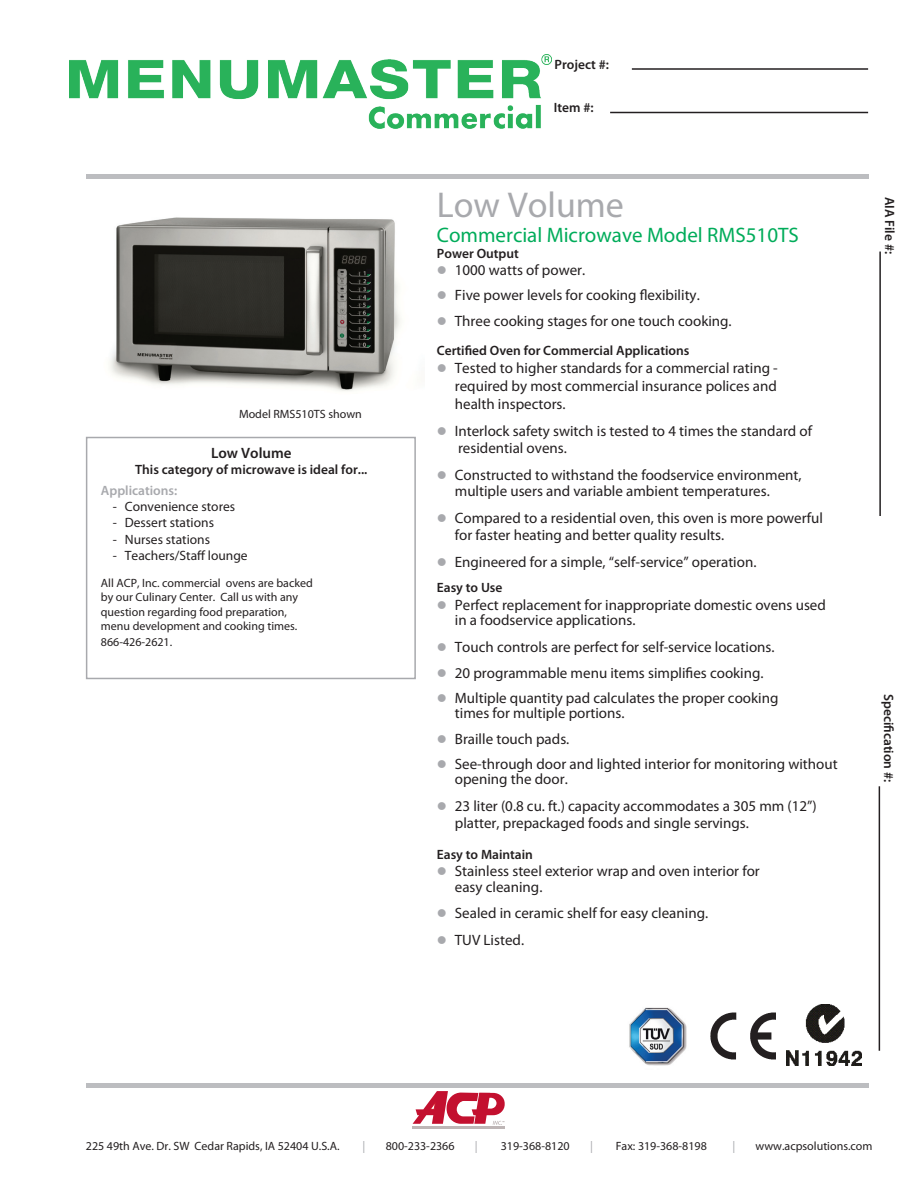
<style>
.page{position:relative;width:918px;height:1188px;background:#fff}
.page>*{position:absolute;margin:0;border:0;box-sizing:border-box;transform-origin:0 0}
.t1{font:36px "Myriad Pro";color:#a8a9ad}
.t2{font:21px "Myriad Pro";color:#00ac5a}
.t3{font:15px/16.5px "Myriad Pro";color:#231f20}
.t4{font:600 15px "Myriad Pro";color:#231f20}
.t5{font:600 13.5px "Myriad Pro";color:#231f20}
.t6{font:13.5px "Myriad Pro";color:#231f20}
.t7{font:600 13.5px "Myriad Pro";color:#a8a9ad}
.t8{font:12px/14.4px "Myriad Pro";color:#231f20}
.t9{font:12px "Myriad Pro";color:#a8a9ad}
.s1{color:#a8a9ad}
</style>
<div class="page">
<img style="left:110px;top:217px;width:291px;height:174px">
<hr style="left:412px;top:1126px;width:93px;height:2px;background:#beb6b6">
<svg style="left:413px;top:1091px;width:92px;height:34px"></svg>
<img style="left:69px;top:55px;width:482px;height:73px">
<hr style="left:86px;top:1083px;width:783px;height:4px;background:#bcbdc0">
<hr style="left:610px;top:112px;width:258px;height:1px;background:#231f20">
<hr style="left:632px;top:68px;width:236px;height:2px;background:#231f20">
<hr style="left:879px;top:252px;width:2px;height:264px;background:#231f20">
<hr style="left:879px;top:786px;width:1px;height:265px;background:#231f20">
<hr style="left:86px;top:174px;width:783px;height:4px;background:#bcbdc0">
<div style="left:86px;top:437px;width:330px;height:242px;background:#fff;border:2px solid #a8a9ad"></div>
<img style="left:629px;top:1007px;width:58px;height:59px">
<img style="left:710px;top:1012px;width:66px;height:47px">
<img style="left:786px;top:1004px;width:75px;height:61px">
<p class="t8" style="left:239px;top:406px;width:124px">Model RMS510TS shown</p>
<p class="t4" style="left:211px;top:444px;width:82px">Low Volume</p>
<p class="t5" style="left:135px;top:461px;width:234px">This category of microwave is ideal for...</p>
<p class="t7" style="left:101px;top:482px;width:78px">Applications:</p>
<p class="t6" style="left:113px;top:498px;width:124px">- Convenience stores</p>
<p class="t6" style="left:113px;top:515px;width:103px">- Dessert stations</p>
<p class="t6" style="left:113px;top:531px;width:99px">- Nurses stations</p>
<p class="t6" style="left:113px;top:547px;width:136px">- Teachers/Staff lounge</p>
<p class="t8" style="left:101px;top:575px;width:213px">All ACP, Inc. commercial ovens are backed by our Culinary Center. Call us with any question regarding food preparation, menu development and cooking times.</p>
<p class="t8" style="left:101px;top:635px;width:73px">866-426-2621.</p>
<p class="t5" style="left:555px;top:56px;width:56px">Project #:</p>
<p class="t5" style="left:554px;top:99px;width:41px">Item #:</p>
<h1 class="t1" style="left:437px;top:182px;width:189px">Low Volume</h1>
<h2 class="t2" style="left:437px;top:222px;width:364px">Commercial Microwave Model RMS510TS</h2>
<p class="t5" style="left:437px;top:245px;width:84px">Power Output</p>
<p class="t3" style="left:437px;top:261px;width:150px"><span class="s1">●</span> 1000 watts of power.</p>
<p class="t3" style="left:437px;top:287px;width:264px"><span class="s1">●</span> Five power levels for cooking flexibility.</p>
<p class="t3" style="left:437px;top:312px;width:296px"><span class="s1">●</span> Three cooking stages for one touch cooking.</p>
<p class="t5" style="left:437px;top:342px;width:254px">Certified Oven for Commercial Applications</p>
<p class="t3" style="left:455px;top:359px;width:324px;line-height:18px;text-align:justify;text-indent:-18px"><span class="s1">●</span> Tested to higher standards for a commercial rating - required by most commercial insurance polices and health inspectors.</p>
<p class="t3" style="left:458px;top:423px;width:356px;text-indent:-21px"><span class="s1">●</span> Interlock safety switch is tested to 4 times the standard of residential ovens.</p>
<p class="t3" style="left:455px;top:466px;width:348px;text-indent:-18px"><span class="s1">●</span> Constructed to withstand the foodservice environment, multiple users and variable ambient temperatures.</p>
<p class="t3" style="left:455px;top:510px;width:370px;text-indent:-18px"><span class="s1">●</span> Compared to a residential oven, this oven is more powerful for faster heating and better quality results.</p>
<p class="t3" style="left:437px;top:553px;width:321px"><span class="s1">●</span> Engineered for a simple, “self-service” operation.</p>
<p class="t5" style="left:437px;top:579px;width:67px">Easy to Use</p>
<p class="t3" style="left:455px;top:598px;width:373px;line-height:15px;text-indent:-18px"><span class="s1">●</span> Perfect replacement for inappropriate domestic ovens used in a foodservice applications.</p>
<p class="t3" style="left:437px;top:639px;width:339px"><span class="s1">●</span> Touch controls are perfect for self-service locations.</p>
<p class="t3" style="left:437px;top:664px;width:328px"><span class="s1">●</span> 20 programmable menu items simplifies cooking.</p>
<p class="t3" style="left:455px;top:691px;width:325px;line-height:15px;text-indent:-18px"><span class="s1">●</span> Multiple quantity pad calculates the proper cooking times for multiple portions.</p>
<p class="t3" style="left:437px;top:730px;width:134px"><span class="s1">●</span> Braille touch pads.</p>
<p class="t3" style="left:455px;top:757px;width:384px;line-height:15px;text-indent:-18px"><span class="s1">●</span> See-through door and lighted interior for monitoring without opening the door.</p>
<p class="t3" style="left:455px;top:798px;width:363px;text-indent:-18px"><span class="s1">●</span> 23 liter (0.8 cu. ft.) capacity accommodates a 305 mm (12”) platter, prepackaged foods and single servings.</p>
<p class="t5" style="left:437px;top:846px;width:98px">Easy to Maintain</p>
<p class="t3" style="left:455px;top:862px;width:306px;text-indent:-18px"><span class="s1">●</span> Stainless steel exterior wrap and oven interior for easy cleaning.</p>
<p class="t3" style="left:437px;top:904px;width:273px"><span class="s1">●</span> Sealed in ceramic shelf for easy cleaning.</p>
<p class="t3" style="left:437px;top:931px;width:89px"><span class="s1">●</span> TUV Listed.</p>
<p class="t5" style="left:898px;top:196px;width:59px;rotate:90deg">AIA File #:</p>
<p class="t5" style="left:897px;top:694px;width:90px;rotate:90deg">Specification #:</p>
<p class="t8" style="left:86px;top:1138px;width:255px">225 49th Ave. Dr. SW Cedar Rapids, IA 52404 U.S.A.</p>
<p class="t9" style="left:362px;top:1138px;width:4px">|</p>
<p class="t8" style="left:386px;top:1138px;width:70px">800-233-2366</p>
<p class="t9" style="left:475px;top:1138px;width:4px">|</p>
<p class="t8" style="left:501px;top:1138px;width:70px">319-368-8120</p>
<p class="t9" style="left:590px;top:1138px;width:4px">|</p>
<p class="t8" style="left:616px;top:1138px;width:93px">Fax: 319-368-8198</p>
<p class="t9" style="left:732px;top:1138px;width:4px">|</p>
<p class="t8" style="left:756px;top:1138px;width:118px">www.acpsolutions.com</p>
</div>
